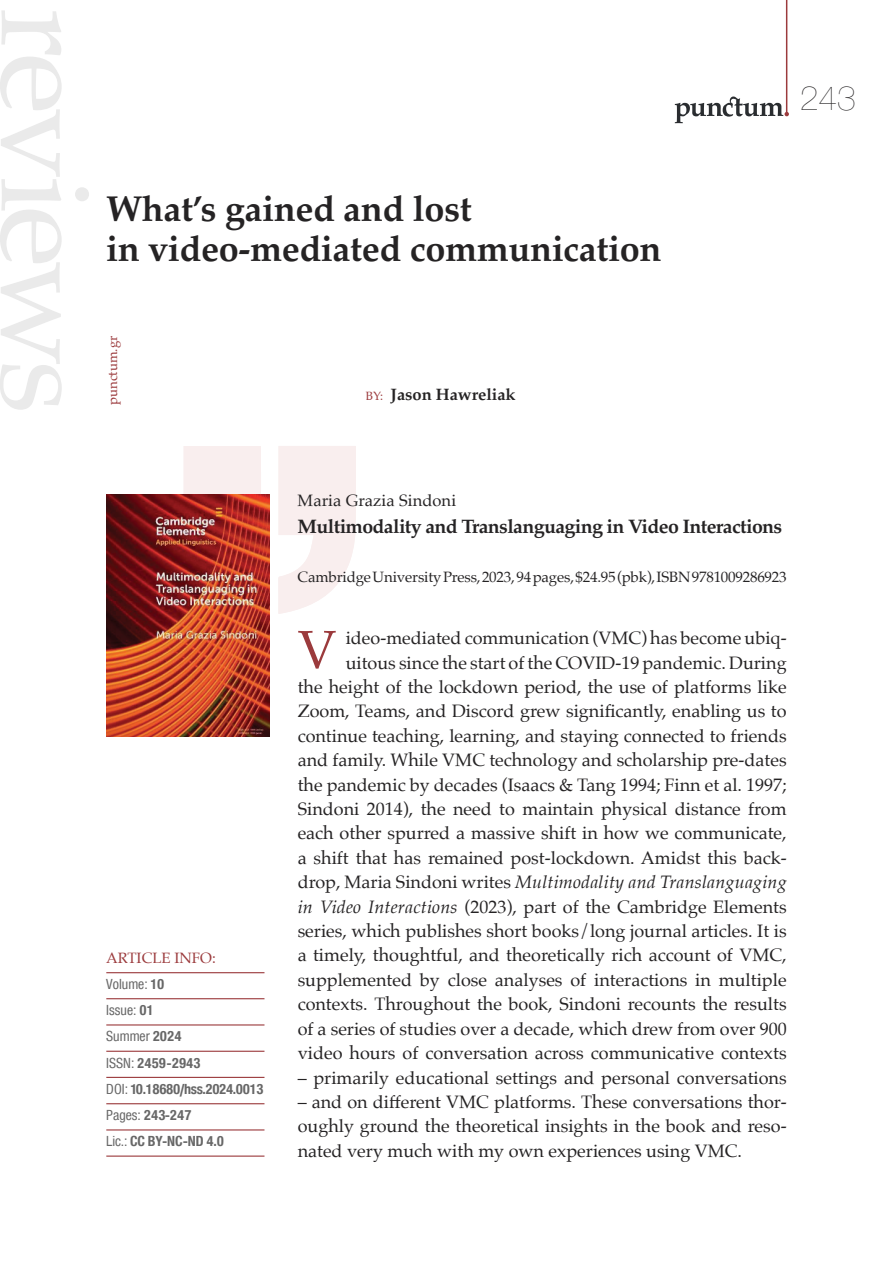
<style>
.page{position:relative;width:893px;height:1263px;background:#fff}
.page>*{position:absolute;margin:0;border:0;box-sizing:border-box;transform-origin:0 0}
.t1{font:127.5px "Palatino";letter-spacing:-.055em;color:#eaeaea}
.t2{font:54px "Palatino";color:#9b3a3c}
.t3{font:700 36px/40.5px "Palatino";letter-spacing:-.01em;color:#252324}
.t4{font:100 36px "CF Helvetica";color:#252324}
.t5{font:700 19.5px "Palatino";letter-spacing:-.03em;color:#252324}
.t6{font:18px/24.5px "Palatino";color:#252324;text-align:right}
.t7{font:16.5px "Palatino";letter-spacing:.005em;color:#252324}
.t8{font:700 16.5px "Palatino";color:#252324}
.t9{font:700 15px/26.2px "CF Helvetica Cond";letter-spacing:-.01em;color:#676767}
.t10{font:15px "Palatino";letter-spacing:-.01em;color:#252324}
.t11{font:15px "Palatino";color:#9b3a3c}
.t12{font:13.2px "Palatino";color:#9b3a3c}
.s1{font-weight:400;font-size:12px;color:#9b3a3c}
.s2{font-weight:400}
.s3{font-style:italic}
</style>
<div class="page">
<hr style="left:786px;top:0;width:1px;height:116px;background:#9b3a3c">
<svg style="left:675px;top:97px;width:114px;height:26px"></svg>
<div style="left:184px;top:446px;width:77px;height:48px;background:#f9eeee"></div>
<svg style="left:278px;top:446px;width:78px;height:168px"></svg>
<img style="left:106px;top:494px;width:163px;height:242px">
<hr style="left:106px;top:972px;width:158px;height:1px;background:#9b3a3c">
<hr style="left:106px;top:998px;width:158px;height:1px;background:#9b3a3c">
<hr style="left:106px;top:1024px;width:158px;height:1px;background:#9b3a3c">
<hr style="left:106px;top:1051px;width:158px;height:1px;background:#9b3a3c">
<hr style="left:106px;top:1077px;width:158px;height:1px;background:#9b3a3c">
<hr style="left:106px;top:1103px;width:158px;height:1px;background:#9b3a3c">
<hr style="left:106px;top:1129px;width:158px;height:1px;background:#9b3a3c">
<hr style="left:106px;top:1155px;width:158px;height:2px;background:#9b3a3c">
<h1 class="t1" style="left:151px;top:8px;width:408px;rotate:90deg">reviews</h1>
<h3 class="t3" style="left:106px;top:188px;width:557px">What’s gained and lost<br>in video-mediated communication</h3>
<p class="t12" style="left:102px;top:405px;width:71px;rotate:-90deg">punctum.gr</p>
<p class="t8" style="left:366px;top:380px;width:151px"><span class="s1">BY:</span> Jason Hawreliak</p>
<h3 class="t4" style="left:800px;top:79px;width:58px">243</h3>
<p class="t11" style="left:106px;top:945px;width:111px">ARTICLE INFO:</p>
<p class="t9" style="left:106px;top:971px;width:159px"><span class="s2">Volume:</span> 10<br><span class="s2">Issue:</span> 01<br><span class="s2">Summer</span> 2024<br><span class="s2">ISSN:</span> 2459-2943<br><span class="s2">DOI:</span> 10.18680/hss.2024.0013<br><span class="s2">Pages:</span> 243-247<br><span class="s2">Lic.:</span> CC BY-NC-ND 4.0</p>
<p class="t7" style="left:298px;top:486px;width:160px">Maria Grazia Sindoni</p>
<p class="t5" style="left:298px;top:510px;width:486px">Multimodality and Translanguaging in Video Interactions</p>
<p class="t10" style="left:298px;top:564px;width:490px">Cambridge University Press, 2023, 94 pages, $24.95 (pbk), ISBN 9781009286923</p>
<p class="t6" style="left:298px;top:626px;width:491px">ideo-mediated communication (VMC) has become ubiq&shy;uitous since the start of the COVID-19 pandemic. During<br>the height of the lockdown period, the use of platforms like Zoom, Teams, and Discord grew significantly, enabling us to continue teaching, learning, and staying connected to friends and family. While VMC technology and scholarship pre-dates the pandemic by decades (Isaacs &amp; Tang 1994; Finn et al. 1997; Sindoni 2014), the need to maintain physical distance from each other spurred a massive shift in how we communicate, a shift that has remained post-lockdown. Amidst this back&shy;drop, Maria Sindoni writes <span class="s3">Multimodality and Translanguaging in Video Interactions</span> (2023), part of the Cambridge Elements series, which publishes short books/long journal articles. It is a timely, thoughtful, and theoretically rich account of VMC, supplemented by close analyses of interactions in multiple contexts. Throughout the book, Sindoni recounts the results of a series of studies over a decade, which drew from over 900 video hours of conversation across communicative contexts</p>
<p class="t6" style="left:298px;top:1065px;width:491px">– primarily educational settings and personal conversations</p>
<p class="t6" style="left:298px;top:1089px;width:490px;text-align:justify">– and on different VMC platforms. These conversations thor&shy;oughly ground the theoretical insights in the book and reso&shy;nated very much with my own experiences using VMC.</p>
<h2 class="t2" style="left:298px;top:605px;width:40px">V</h2>
</div>
